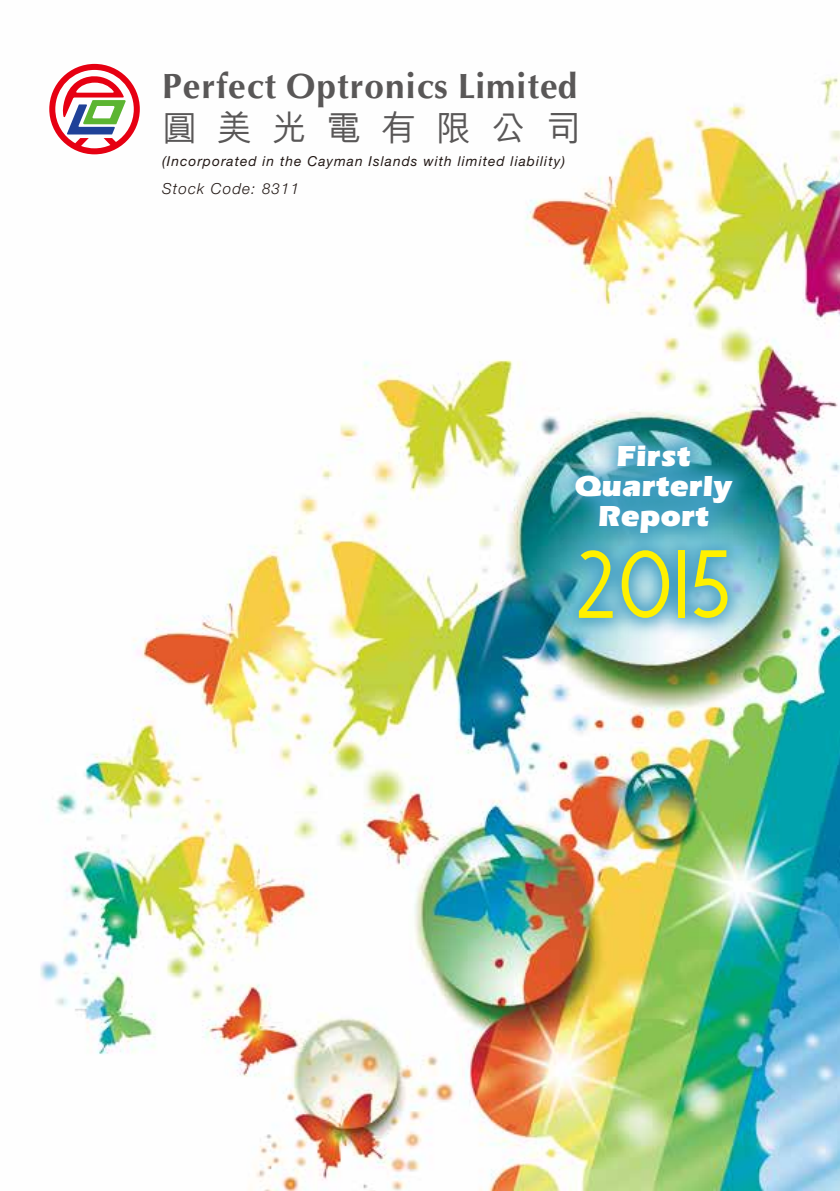
<style>
.page{position:relative;width:840px;height:1191px;background:#fff}
.page>*{position:absolute;margin:0;border:0;box-sizing:border-box;transform-origin:0 0}
.t1{font:92.2px "Dominik";color:#fff100}
.t2{font:700 35.2px "Optima LT Std";letter-spacing:.03em;color:#595757}
.t3{font:500 35.2px "M Hei HK";color:#595757}
.t4{font:900 30px/30px "ITC Eras Std";color:#fff;text-align:center}
.t5{font:italic 300 15.2px "Helvetica Neue LT Std";letter-spacing:.075em;color:#221815}
.t6{font:italic 13.8px "Helvetica Neue LT Std";letter-spacing:.075em;color:#221815}
</style>
<div class="page">
<img style="left:40px;top:63px;width:799px;height:1128px">
<svg style="left:49px;top:64px;width:91px;height:90px"></svg>
<img style="left:493px;top:362px;width:322px;height:356px">
<h2 class="t2" style="left:162px;top:66px;width:416px">Perfect Optronics Limited</h2>
<h2 class="t3" style="left:162px;top:103px;width:420px">圓 美 光 電 有 限 公 司</h2>
<p class="t5" style="left:162px;top:180px;width:139px">Stock Code: 8311</p>
<p class="t6" style="left:162px;top:152px;width:404px">(Incorporated in the Cayman Islands with limited liability)</p>
<h3 class="t4" style="left:573px;top:441px;width:159px">First<br>Quarterly<br>Report</h3>
<h1 class="t1" style="left:574px;top:523px;width:159px">2015</h1>
</div>
